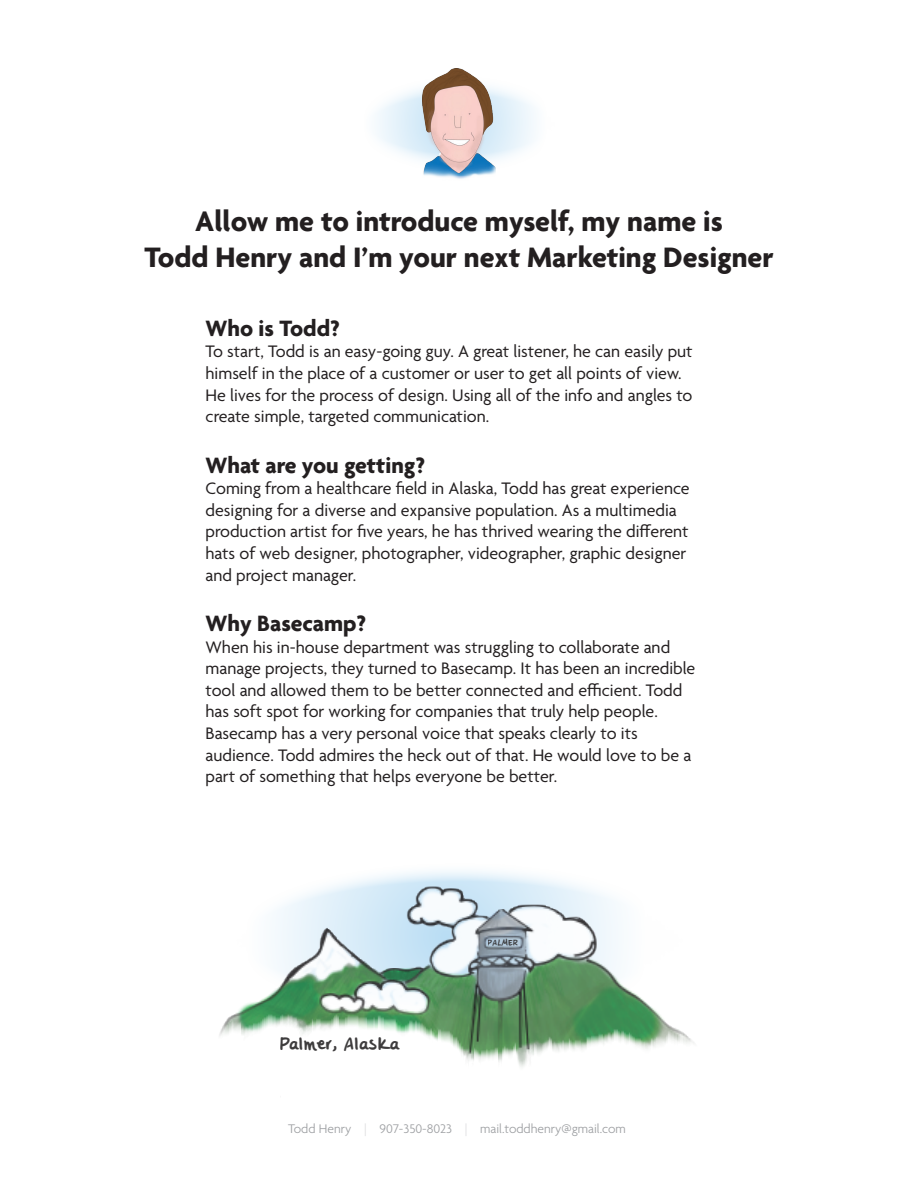
<style>
.page{position:relative;width:918px;height:1188px;background:#fff}
.page>*{position:absolute;margin:0;border:0;box-sizing:border-box;transform-origin:0 0}
.t1{font:700 30.45px/36.5px "Agenda";color:#231f20;text-align:center}
.t2{font:700 24px "Agenda";color:#231f20}
.t3{font:18px/21.6px "Agenda";color:#231f20}
.t4{font:700 16.5px "Martie Three";letter-spacing:.03em;color:#312f30}
.t5{font:300 13.5px "Agenda";color:#9d9fa2}
.t6{font:700 7.5px "Martie Three";letter-spacing:.03em;color:#312f30}
.s1{color:#dcdddf}
</style>
<div class="page">
<svg style="left:226px;top:862px;width:466px;height:157px;fill:#f6fafd"></svg>
<svg style="left:354px;top:75px;width:214px;height:98px;fill:#f6fafd"></svg>
<img style="left:422px;top:68px;width:74px;height:111px">
<img style="left:219px;top:887px;width:475px;height:180px">
<h1 class="t1" style="left:144px;top:204px;width:631px">Allow me to introduce myself, my name is<br>Todd Henry and I’m your next Marketing Designer</h1>
<h2 class="t2" style="left:206px;top:315px;width:136px">Who is Todd?</h2>
<p class="t3" style="left:206px;top:342px;width:489px">To start, Todd is an easy-going guy. A great listener, he can easily put himself in the place of a customer or user to get all points of view.<br>He lives for the process of design. Using all of the info and angles to create simple, targeted communication.</p>
<h2 class="t2" style="left:206px;top:452px;width:221px">What are you getting?</h2>
<p class="t3" style="left:206px;top:479px;width:486px">Coming from a healthcare field in Alaska, Todd has great experience designing for a diverse and expansive population. As a multimedia production artist for five years, he has thrived wearing the different hats of web designer, photographer, videographer, graphic designer and project manager.</p>
<h2 class="t2" style="left:206px;top:610px;width:162px">Why Basecamp?</h2>
<p class="t3" style="left:206px;top:637px;width:491px">When his in-house department was struggling to collaborate and manage projects, they turned to Basecamp. It has been an incredible tool and allowed them to be better connected and efficient. Todd has soft spot for working for companies that truly help people.<br>Basecamp has a very personal voice that speaks clearly to its audience. Todd admires the heck out of that. He would love to be a part of something that helps everyone be better.</p>
<p class="t4" style="left:279px;top:1034px;width:121px">Palmer, Alaska</p>
<p class="t6" style="left:488px;top:938px;width:31px">PALMER</p>
<p class="t5" style="left:288px;top:1121px;width:339px">Todd Henry <span class="s1">|</span> 907-350-8023 <span class="s1">|</span> mail.toddhenry@gmail.com</p>
</div>
